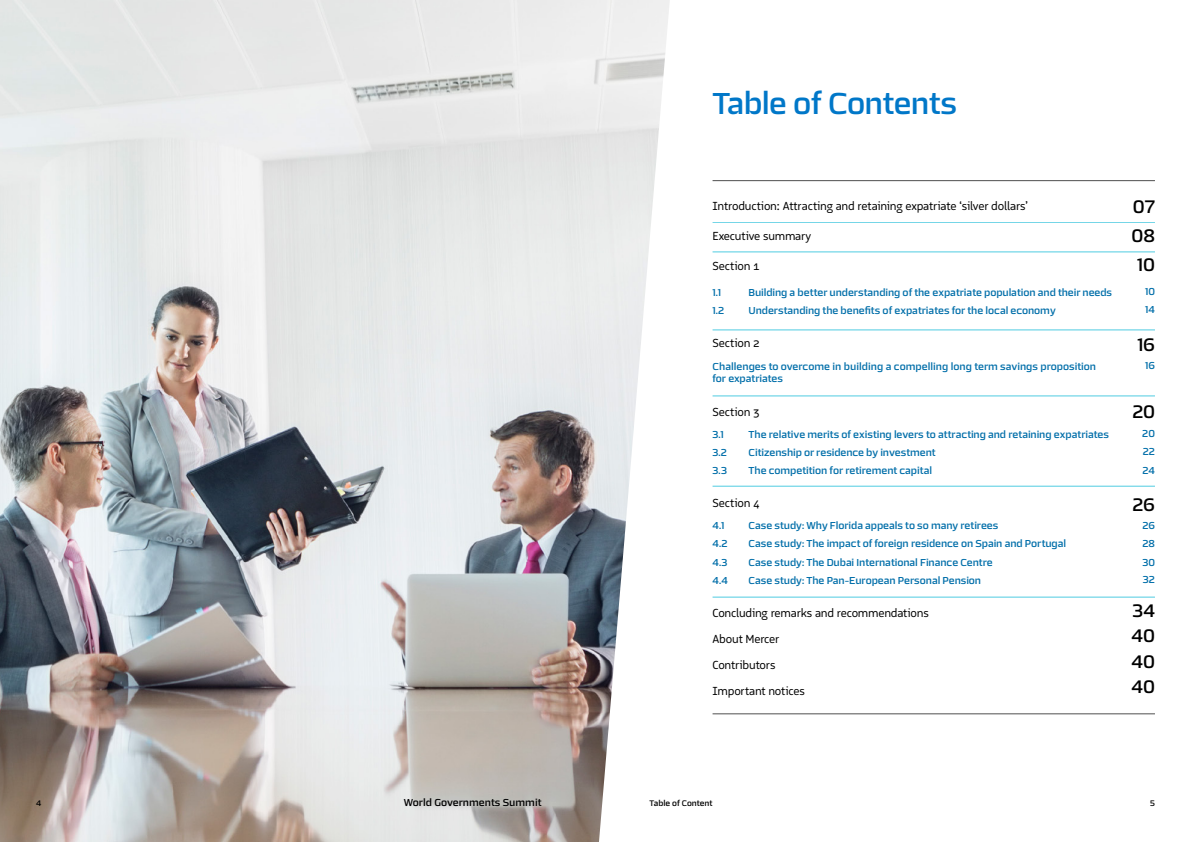
<style>
.page{position:relative;width:1191px;height:842px;background:#fff}
.page>*{position:absolute;margin:0;border:0;box-sizing:border-box;transform-origin:0 0}
.t1{font:30px "Certo Sans";letter-spacing:-.02em;color:#0077c8}
.t2{font:18px/25.4px "Certo Sans";letter-spacing:-.01em;color:#000;text-align:center}
.t3{font:12px/26px "Logical";letter-spacing:-.015em;color:#000}
.t4{font:10px/12px "Certo Sans";color:#006ea9}
.t5{font:10px "Certo Sans";color:#000}
.t6{font:8px "Certo Sans";color:#000}
</style>
<div class="page">
<img style="left:0;top:0;width:599px;height:842px">
<svg style="left:599px;top:0;width:556px;height:841px"></svg>
<hr style="left:712px;top:180px;width:443px;height:1px;background:#000">
<hr style="left:712px;top:714px;width:443px;height:1px;background:#000">
<hr style="left:712px;top:222px;width:443px;height:1px;background:#00b5d4">
<hr style="left:712px;top:252px;width:443px;height:1px;background:#00b5d4">
<hr style="left:712px;top:330px;width:443px;height:1px;background:#00b5d4">
<hr style="left:712px;top:396px;width:443px;height:1px;background:#00b5d4">
<hr style="left:712px;top:486px;width:443px;height:1px;background:#00b5d4">
<hr style="left:712px;top:597px;width:443px;height:1px;background:#00b5d4">
<h1 class="t1" style="left:712px;top:84px;width:246px">Table of Contents</h1>
<p class="t3" style="left:712px;top:193px;width:317px">Introduction: Attracting and retaining expatriate ‘silver dollars’</p>
<p class="t3" style="left:712px;top:223px;width:100px">Executive summary</p>
<p class="t3" style="left:712px;top:253px;width:49px">Section 1</p>
<p class="t4" style="left:712px;top:286px;width:10px">1.1</p>
<p class="t4" style="left:748px;top:286px;width:365px">Building a better understanding of the expatriate population and their needs</p>
<p class="t4" style="left:712px;top:304px;width:13px">1.2</p>
<p class="t4" style="left:748px;top:304px;width:309px">Understanding the benefits of expatriates for the local economy</p>
<p class="t3" style="left:712px;top:330px;width:49px">Section 2</p>
<p class="t4" style="left:712px;top:361px;width:385px">Challenges to overcome in building a compelling long term savings proposition for expatriates</p>
<p class="t3" style="left:712px;top:398px;width:49px">Section 3</p>
<p class="t4" style="left:712px;top:428px;width:13px">3.1</p>
<p class="t4" style="left:748px;top:428px;width:362px">The relative merits of existing levers to attracting and retaining expatriates</p>
<p class="t4" style="left:712px;top:446px;width:16px">3.2</p>
<p class="t4" style="left:748px;top:446px;width:189px">Citizenship or residence by investment</p>
<p class="t4" style="left:712px;top:464px;width:16px">3.3</p>
<p class="t4" style="left:748px;top:464px;width:185px">The competition for retirement capital</p>
<p class="t3" style="left:712px;top:490px;width:49px">Section 4</p>
<p class="t4" style="left:712px;top:519px;width:13px">4.1</p>
<p class="t4" style="left:748px;top:519px;width:251px">Case study: Why Florida appeals to so many retirees</p>
<p class="t4" style="left:712px;top:538px;width:17px">4.2</p>
<p class="t4" style="left:748px;top:538px;width:319px">Case study: The impact of foreign residence on Spain and Portugal</p>
<p class="t4" style="left:712px;top:556px;width:16px">4.3</p>
<p class="t4" style="left:748px;top:556px;width:246px">Case study: The Dubai International Finance Centre</p>
<p class="t4" style="left:712px;top:574px;width:17px">4.4</p>
<p class="t4" style="left:748px;top:574px;width:234px">Case study: The Pan-European Personal Pension</p>
<p class="t3" style="left:712px;top:600px;width:218px">Concluding remarks and recommendations<br>About Mercer<br>Contributors<br>Important notices</p>
<h2 class="t2" style="left:1131px;top:191px;width:25px;line-height:29px">07<br>08<br>10</h2>
<p class="t4" style="left:1145px;top:285px;width:11px">10</p>
<p class="t4" style="left:1145px;top:303px;width:11px">14</p>
<h2 class="t2" style="left:1137px;top:332px;width:19px">16</h2>
<p class="t4" style="left:1145px;top:359px;width:11px">16</p>
<h2 class="t2" style="left:1132px;top:399px;width:24px">20</h2>
<p class="t4" style="left:1142px;top:427px;width:14px">20</p>
<p class="t4" style="left:1142px;top:445px;width:14px">22</p>
<p class="t4" style="left:1142px;top:464px;width:14px">24</p>
<h2 class="t2" style="left:1132px;top:491px;width:24px">26</h2>
<p class="t4" style="left:1142px;top:519px;width:14px">26</p>
<p class="t4" style="left:1142px;top:537px;width:14px">28</p>
<p class="t4" style="left:1142px;top:554px;width:14px;line-height:17px">30<br>32</p>
<h2 class="t2" style="left:1131px;top:597px;width:25px;text-align:justify">34<br>40<br>40<br>40</h2>
<p class="t5" style="left:404px;top:796px;width:139px">World Governments Summit</p>
<p class="t6" style="left:649px;top:798px;width:64px">Table of Content</p>
<p class="t6" style="left:36px;top:798px;width:7px">4</p>
<p class="t6" style="left:1150px;top:798px;width:6px">5</p>
</div>
